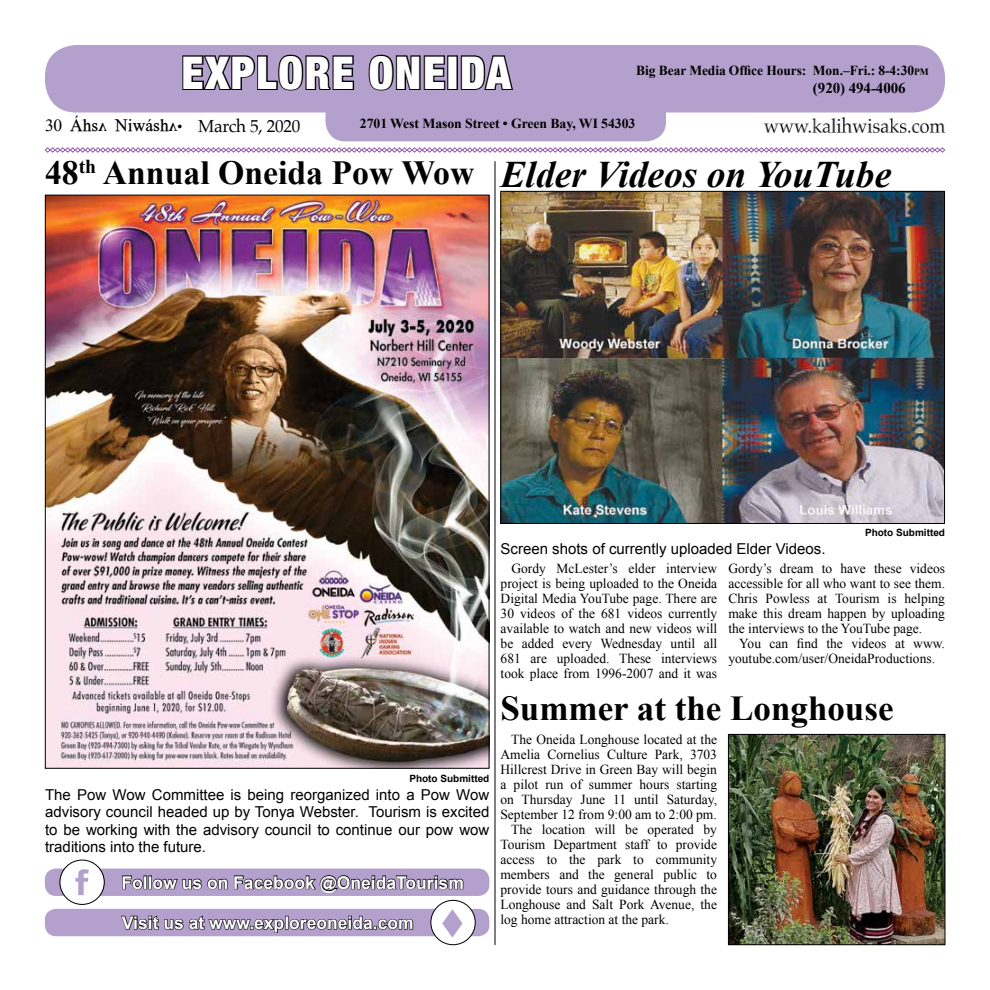
<style>
.page{position:relative;width:990px;height:990px;background:#fff}
.page>*{position:absolute;margin:0;border:0;box-sizing:border-box;transform-origin:0 0}
.t1{font:900 condensed 45px "Helvetica Neue";letter-spacing:.04em;color:#fff}
.t2{font:italic 700 37.5px "Times New Roman";color:#000}
.t3{font:700 35px "Times New Roman";color:#000}
.t4{font:700 33.75px "Times New Roman";color:#000}
.t5{font:700 17.5px "Arial";color:#fff}
.t6{font:17.5px "Oneida";color:#000}
.t7{font:15px/17.5px "Arial";color:#000;text-align:justify}
.t8{font:700 15px "Times New Roman";letter-spacing:-.005em;color:#000}
.t9{font:13.75px/15px "Times New Roman";color:#000;text-align:justify}
.t10{font:700 13.75px "Times New Roman";letter-spacing:-.005em;color:#000}
.t11{font:700 10px "Arial";color:#000}
.s1{font-family:"Myriad Pro"}
.s2{font-family:"Palatino"}
.s3{font-size:9.62px}
</style>
<div class="page">
<img style="left:502px;top:193px;width:441px;height:329px">
<div style="left:500px;top:191px;width:445px;height:333px;border:1px solid #000"></div>
<svg style="left:45px;top:147px;width:900px;height:6px"></svg>
<svg style="left:45px;top:45px;width:900px;height:96px;fill:#b4a0cc"></svg>
<svg style="left:181px;top:53px;width:174px;height:39px;background:#746784"></svg>
<svg style="left:367px;top:53px;width:80px;height:39px;background:#716480"></svg>
<div style="left:447px;top:55px;width:11px;height:35px;border:2px solid #000"></div>
<svg style="left:460px;top:54px;width:55px;height:38px;background:#756885"></svg>
<img style="left:765px;top:118px;width:180px;height:14px">
<img style="left:47px;top:197px;width:440px;height:570px">
<hr style="left:495px;top:161px;width:1px;height:784px;background:#000">
<div style="left:45px;top:909px;width:444px;height:27px;background:#b4a0cc;border-radius:11px"></div>
<svg style="left:121px;top:915px;width:293px;height:18px"></svg>
<div style="left:45px;top:869px;width:444px;height:27px;background:#b4a0cc;border-radius:11px"></div>
<svg style="left:122px;top:875px;width:22px;height:15px"></svg>
<div style="left:143px;top:875px;width:4px;height:14px;border:1px solid #000"></div>
<div style="left:148px;top:875px;width:4px;height:14px;border:1px solid #000"></div>
<svg style="left:152px;top:875px;width:312px;height:18px"></svg>
<svg style="left:60px;top:860px;width:44px;height:44px"></svg>
<div style="left:60px;top:860px;width:45px;height:45px;border:1px solid #000;border-radius:50%"></div>
<div style="left:431px;top:900px;width:44px;height:45px;background:#fff;border-radius:50%"></div>
<div style="left:431px;top:900px;width:45px;height:45px;border:1px solid #000;border-radius:50%"></div>
<img style="left:730px;top:736px;width:213px;height:207px">
<div style="left:728px;top:734px;width:217px;height:211px;border:1px solid #000"></div>
<h1 class="t1" style="left:182px;top:36px;width:331px">EXPLORE ONEIDA</h1>
<p class="t6" style="left:45px;top:115px;width:257px">30 Áhs&lt; Niw@sh&lt;<span class="s1">•</span> <span class="s2">March 5, 2020</span></p>
<h3 class="t4" style="left:45px;top:149px;width:431px">48<sup>th</sup> Annual Oneida Pow Wow</h3>
<p class="t10" style="left:636px;top:61px;width:294px">Big Bear Media Office Hours: Mon.–Fri.: 8-4:30<span class="s3">pm</span></p>
<p class="t8" style="left:813px;top:78px;width:94px">(920) 494-4006</p>
<p class="t10" style="left:360px;top:114px;width:277px">2701 West Mason Street • Green Bay, WI 54303</p>
<h2 class="t2" style="left:501px;top:148px;width:392px">Elder Videos on YouTube</h2>
<p class="t7" style="left:501px;top:540px;width:326px">Screen shots of currently uploaded Elder Videos.</p>
<p class="t11" style="left:865px;top:526px;width:81px">Photo Submitted</p>
<p class="t9" style="left:501px;top:561px;width:218px;text-indent:11px">Gordy McLester’s elder interview project is being uploaded to the Oneida Digital Media YouTube page. There are 30 videos of the 681 videos currently available to watch and new videos will be added every Wednesday until all 681 are uploaded. These interviews took place from 1996-2007 and it was</p>
<p class="t9" style="left:728px;top:561px;width:218px">Gordy’s dream to have these videos accessible for all who want to see them.<br>Chris Powless at Tourism is helping make this dream happen by uploading the interviews to the YouTube page.</p>
<p class="t9" style="left:728px;top:636px;width:218px;text-indent:11px">You can find the videos at www. youtube.com/user/OneidaProductions.</p>
<p class="t11" style="left:409px;top:772px;width:81px">Photo Submitted</p>
<p class="t7" style="left:45px;top:786px;width:446px">The Pow Wow Committee is being reorganized into a Pow Wow advisory council headed up by Tonya Webster. Tourism is excited to be working with the advisory council to continue our pow wow traditions into the future.</p>
<p class="t5" style="left:121px;top:871px;width:344px">Follow us on Facebook @OneidaTourism</p>
<p class="t5" style="left:122px;top:911px;width:293px">Visit us at www.exploreoneida.com</p>
<h3 class="t3" style="left:500px;top:684px;width:395px">Summer at the Longhouse</h3>
<p class="t9" style="left:511px;top:732px;width:207px">The Oneida Longhouse located at the</p>
<p class="t9" style="left:500px;top:747px;width:218px">Amelia Cornelius Culture Park, 3703</p>
<p class="t9" style="left:500px;top:762px;width:218px">Hillcrest Drive in Green Bay will begin</p>
<p class="t9" style="left:500px;top:777px;width:218px">a pilot run of summer hours starting</p>
<p class="t9" style="left:500px;top:792px;width:218px">on Thursday June 11 until Saturday,</p>
<p class="t9" style="left:500px;top:807px;width:218px">September 12 from 9:00 am to 2:00 pm.</p>
<p class="t9" style="left:511px;top:822px;width:207px">The location will be operated by</p>
<p class="t9" style="left:500px;top:837px;width:218px">Tourism Department staff to provide</p>
<p class="t9" style="left:500px;top:852px;width:218px">access to the park to community</p>
<p class="t9" style="left:500px;top:867px;width:218px">members and the general public to</p>
<p class="t9" style="left:500px;top:882px;width:218px">provide tours and guidance through the</p>
<p class="t9" style="left:500px;top:897px;width:218px">Longhouse and Salt Pork Avenue, the</p>
<p class="t9" style="left:500px;top:912px;width:170px">log home attraction at the park.</p>
</div>
